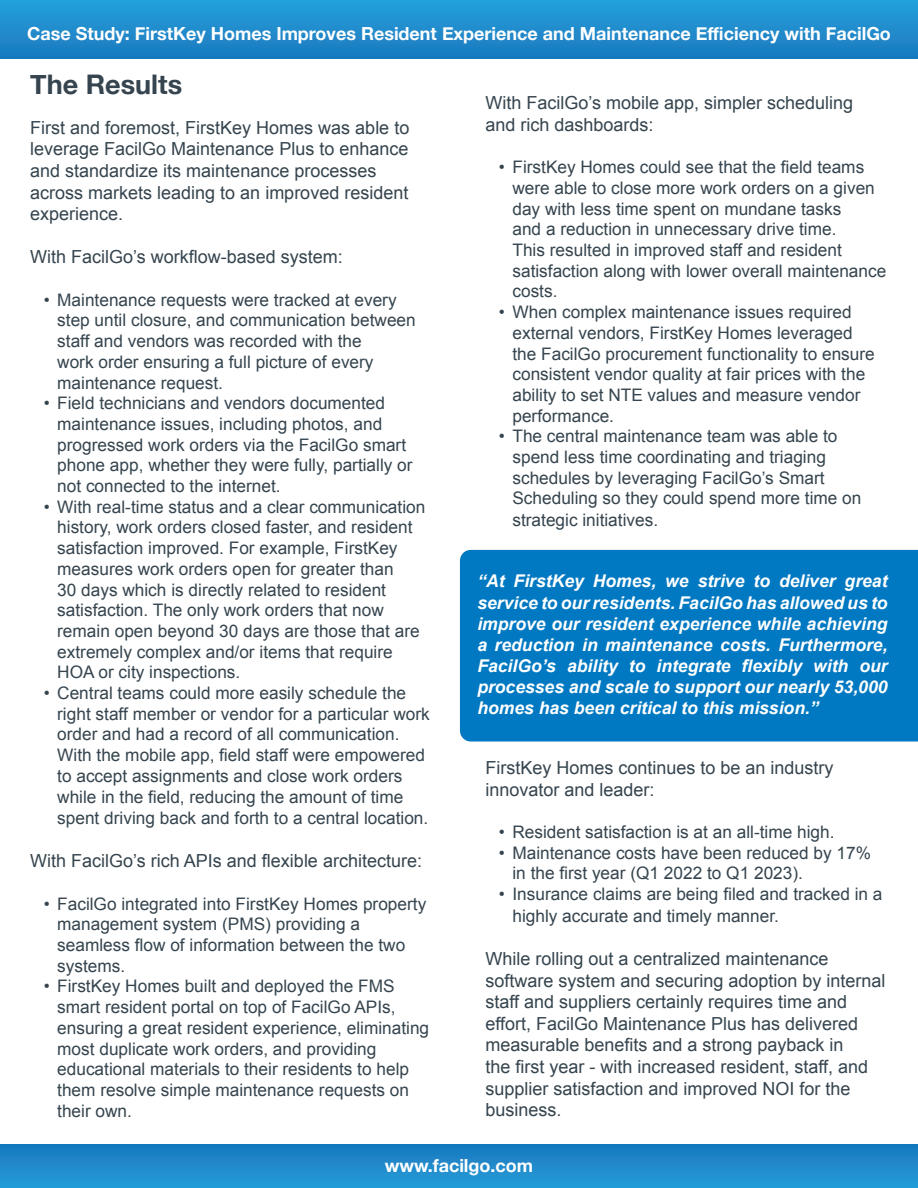
<style>
.page{position:relative;width:918px;height:1188px;background:#fff}
.page>*{position:absolute;margin:0;border:0;box-sizing:border-box;transform-origin:0 0}
.t1{font:700 27px "Helvetica Neue";color:#35444e}
.t2{font:18px/21.6px "Arial";color:#35444e}
.t3{font:700 18px "Helvetica Neue";color:#fff}
.t4{font:italic 700 17.55px/21px "Arial";color:#fff;text-align:justify}
.t5{font:17.25px/20.7px "Arial";color:#35444e}
</style>
<div class="page">
<div style="left:0;top:1145px;width:918px;height:43px;background:linear-gradient(to bottom,#1979be,#249dd9)"></div>
<div style="left:0;top:0;width:918px;height:58px;background:linear-gradient(to bottom,#24a1db,#1a7abf)"></div>
<div style="left:460px;top:550px;width:458px;height:192px;background:#0079c2"></div>
<p class="t3" style="left:27px;top:19px;width:865px">Case Study: FirstKey Homes Improves Resident Experience and Maintenance Efficiency with FacilGo</p>
<h1 class="t1" style="left:30px;top:63px;width:153px">The Results</h1>
<p class="t2" style="left:30px;top:117px;width:381px">First and foremost, FirstKey Homes was able to leverage FacilGo Maintenance Plus to enhance and standardize its maintenance processes across markets leading to an improved resident experience.</p>
<p class="t2" style="left:30px;top:246px;width:314px">With FacilGo’s workflow-based system:</p>
<p class="t5" style="left:57px;top:290px;width:360px;text-indent:-14px">• Maintenance requests were tracked at every step until closure, and communication between staff and vendors was recorded with the<br>work order ensuring a full picture of every maintenance request.</p>
<p class="t5" style="left:57px;top:393px;width:357px;text-indent:-14px">• Field technicians and vendors documented maintenance issues, including photos, and progressed work orders via the FacilGo smart phone app, whether they were fully, partially or not connected to the internet.</p>
<p class="t5" style="left:57px;top:497px;width:370px;text-indent:-14px">• With real-time status and a clear communication history, work orders closed faster, and resident satisfaction improved. For example, FirstKey measures work orders open for greater than<br>30 days which is directly related to resident satisfaction. The only work orders that now remain open beyond 30 days are those that are extremely complex and/or items that require HOA or city inspections.</p>
<p class="t5" style="left:57px;top:683px;width:374px;text-indent:-14px">• Central teams could more easily schedule the right staff member or vendor for a particular work order and had a record of all communication.<br>With the mobile app, field staff were empowered to accept assignments and close work orders while in the field, reducing the amount of time spent driving back and forth to a central location.</p>
<p class="t2" style="left:30px;top:850px;width:393px">With FacilGo’s rich APIs and flexible architecture:</p>
<p class="t5" style="left:57px;top:893px;width:371px;text-indent:-14px">• FacilGo integrated into FirstKey Homes property management system (PMS) providing a seamless flow of information between the two systems.</p>
<p class="t5" style="left:57px;top:976px;width:373px;text-indent:-14px">• FirstKey Homes built and deployed the FMS smart resident portal on top of FacilGo APIs, ensuring a great resident experience, eliminating most duplicate work orders, and providing educational materials to their residents to help them resolve simple maintenance requests on their own.</p>
<p class="t2" style="left:485px;top:92px;width:369px">With FacilGo’s mobile app, simpler scheduling and rich dashboards:</p>
<p class="t5" style="left:512px;top:157px;width:375px;text-indent:-14px">• FirstKey Homes could see that the field teams were able to close more work orders on a given day with less time spent on mundane tasks<br>and a reduction in unnecessary drive time.<br>This resulted in improved staff and resident satisfaction along with lower overall maintenance costs.</p>
<p class="t5" style="left:512px;top:302px;width:364px;text-indent:-14px">• When complex maintenance issues required external vendors, FirstKey Homes leveraged the FacilGo procurement functionality to ensure consistent vendor quality at fair prices with the ability to set NTE values and measure vendor performance.</p>
<p class="t5" style="left:512px;top:426px;width:351px;text-indent:-14px">• The central maintenance team was able to spend less time coordinating and triaging schedules by leveraging FacilGo’s Smart Scheduling so they could spend more time on strategic initiatives.</p>
<p class="t4" style="left:477px;top:571px;width:412px">“At FirstKey Homes, we strive to deliver great service to our residents. FacilGo has allowed us to improve our resident experience while achieving a reduction in maintenance costs. Furthermore, FacilGo’s ability to integrate flexibly with our processes and scale to support our nearly 53,000 homes has been critical to this mission.”</p>
<p class="t2" style="left:485px;top:757px;width:350px">FirstKey Homes continues to be an industry innovator and leader:</p>
<p class="t5" style="left:499px;top:822px;width:337px">• Resident satisfaction is at an all-time high.</p>
<p class="t5" style="left:512px;top:843px;width:360px;text-indent:-14px">• Maintenance costs have been reduced by 17% in the first year (Q1 2022 to Q1 2023).</p>
<p class="t5" style="left:512px;top:884px;width:372px;line-height:21.6px;text-indent:-14px">• Insurance claims are being filed and tracked in a highly accurate and timely manner.</p>
<p class="t2" style="left:485px;top:948px;width:402px">While rolling out a centralized maintenance software system and securing adoption by internal staff and suppliers certainly requires time and effort, FacilGo Maintenance Plus has delivered measurable benefits and a strong payback in<br>the first year - with increased resident, staff, and supplier satisfaction and improved NOI for the business.</p>
<p class="t3" style="left:385px;top:1151px;width:150px">www.facilgo.com</p>
</div>
